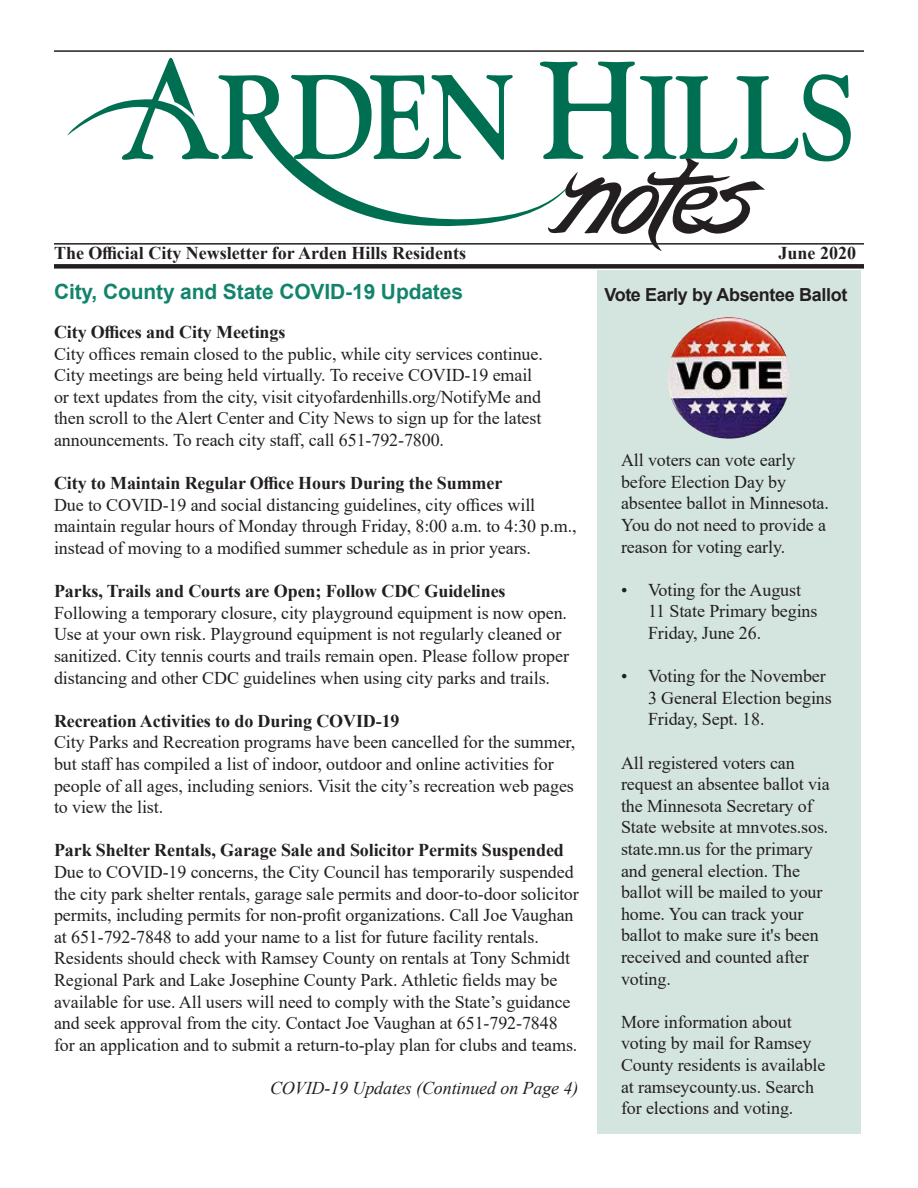
<style>
.page{position:relative;width:918px;height:1188px;background:#fff}
.page>*{position:absolute;margin:0;border:0;box-sizing:border-box;transform-origin:0 0}
.t1{font:700 21px "Arial";letter-spacing:-.005em;color:#12846b}
.t2{font:18px/21.6px "Times New Roman";letter-spacing:-.005em;color:#231f20}
.t3{font:700 18px "Times New Roman";letter-spacing:-.005em;color:#231f20}
.t4{font:italic 18px "Times New Roman";letter-spacing:-.005em;color:#231f20}
.t5{font:700 18px "Arial";letter-spacing:-.02em;color:#231f20}
</style>
<div class="page">
<div style="left:597px;top:270px;width:264px;height:864px;background:#d4e4de"></div>
<hr style="left:54px;top:243px;width:810px;height:2px;background:#231f20">
<div style="left:54px;top:264px;width:810px;height:5px;background:#231f20"></div>
<img style="left:667px;top:317px;width:123px;height:122px">
<hr style="left:54px;top:50px;width:810px;height:2px;background:#231f20">
<svg style="left:67px;top:58px;width:151px;height:102px"></svg>
<svg style="left:218px;top:75px;width:322px;height:152px"></svg>
<svg style="left:291px;top:75px;width:222px;height:85px"></svg>
<svg style="left:540px;top:61px;width:311px;height:190px"></svg>
<p class="t3" style="left:54px;top:240px;width:414px">The Official City Newsletter for Arden Hills Residents</p>
<p class="t3" style="left:778px;top:240px;width:79px">June 2020</p>
<p class="t1" style="left:54px;top:277px;width:411px">City, County and State COVID-19 Updates</p>
<p class="t5" style="left:604px;top:282px;width:244px">Vote Early by Absentee Ballot</p>
<p class="t3" style="left:54px;top:319px;width:233px">City Offices and City Meetings</p>
<p class="t2" style="left:54px;top:342px;width:490px">City offices remain closed to the public, while city services continue.<br>City meetings are being held virtually. To receive COVID-19 email or text updates from the city, visit cityofardenhills.org/NotifyMe and then scroll to the Alert Center and City News to sign up for the latest announcements. To reach city staff, call 651-792-7800.</p>
<p class="t3" style="left:54px;top:470px;width:450px">City to Maintain Regular Office Hours During the Summer</p>
<p class="t2" style="left:54px;top:493px;width:524px">Due to COVID-19 and social distancing guidelines, city offices will maintain regular hours of Monday through Friday, 8:00 a.m. to 4:30 p.m., instead of moving to a modified summer schedule as in prior years.</p>
<p class="t3" style="left:54px;top:578px;width:453px">Parks, Trails and Courts are Open; Follow CDC Guidelines</p>
<p class="t2" style="left:54px;top:601px;width:517px">Following a temporary closure, city playground equipment is now open.<br>Use at your own risk. Playground equipment is not regularly cleaned or sanitized. City tennis courts and trails remain open. Please follow proper distancing and other CDC guidelines when using city parks and trails.</p>
<p class="t3" style="left:54px;top:708px;width:347px">Recreation Activities to do During COVID-19</p>
<p class="t2" style="left:54px;top:731px;width:523px">City Parks and Recreation programs have been cancelled for the summer, but staff has compiled a list of indoor, outdoor and online activities for people of all ages, including seniors. Visit the city’s recreation web pages to view the list.</p>
<p class="t3" style="left:54px;top:837px;width:511px">Park Shelter Rentals, Garage Sale and Solicitor Permits Suspended</p>
<p class="t2" style="left:54px;top:861px;width:526px">Due to COVID-19 concerns, the City Council has temporarily suspended the city park shelter rentals, garage sale permits and door-to-door solicitor permits, including permits for non-profit organizations. Call Joe Vaughan at 651-792-7848 to add your name to a list for future facility rentals.<br>Residents should check with Ramsey County on rentals at Tony Schmidt Regional Park and Lake Josephine County Park. Athletic fields may be available for use. All users will need to comply with the State’s guidance and seek approval from the city. Contact Joe Vaughan at 651-792-7848 for an application and to submit a return-to-play plan for clubs and teams.</p>
<p class="t4" style="left:270px;top:1076px;width:310px">COVID-19 Updates (Continued on Page 4)</p>
<p class="t2" style="left:621px;top:449px;width:209px">All voters can vote early before Election Day by absentee ballot in Minnesota.<br>You do not need to provide a reason for voting early.</p>
<p class="t2" style="left:648px;top:578px;width:171px;text-indent:-27px">• Voting for the August<br>11 State Primary begins<br>Friday, June 26.</p>
<p class="t2" style="left:648px;top:665px;width:185px;text-indent:-27px">• Voting for the November<br>3 General Election begins<br>Friday, Sept. 18.</p>
<p class="t2" style="left:621px;top:751px;width:210px">All registered voters can request an absentee ballot via the Minnesota Secretary of<br>State website at mnvotes.sos. state.mn.us for the primary and general election. The ballot will be mailed to your home. You can track your ballot to make sure it's been received and counted after voting.</p>
<p class="t2" style="left:621px;top:1010px;width:206px">More information about voting by mail for Ramsey<br>County residents is available at ramseycounty.us. Search for elections and voting.</p>
</div>
